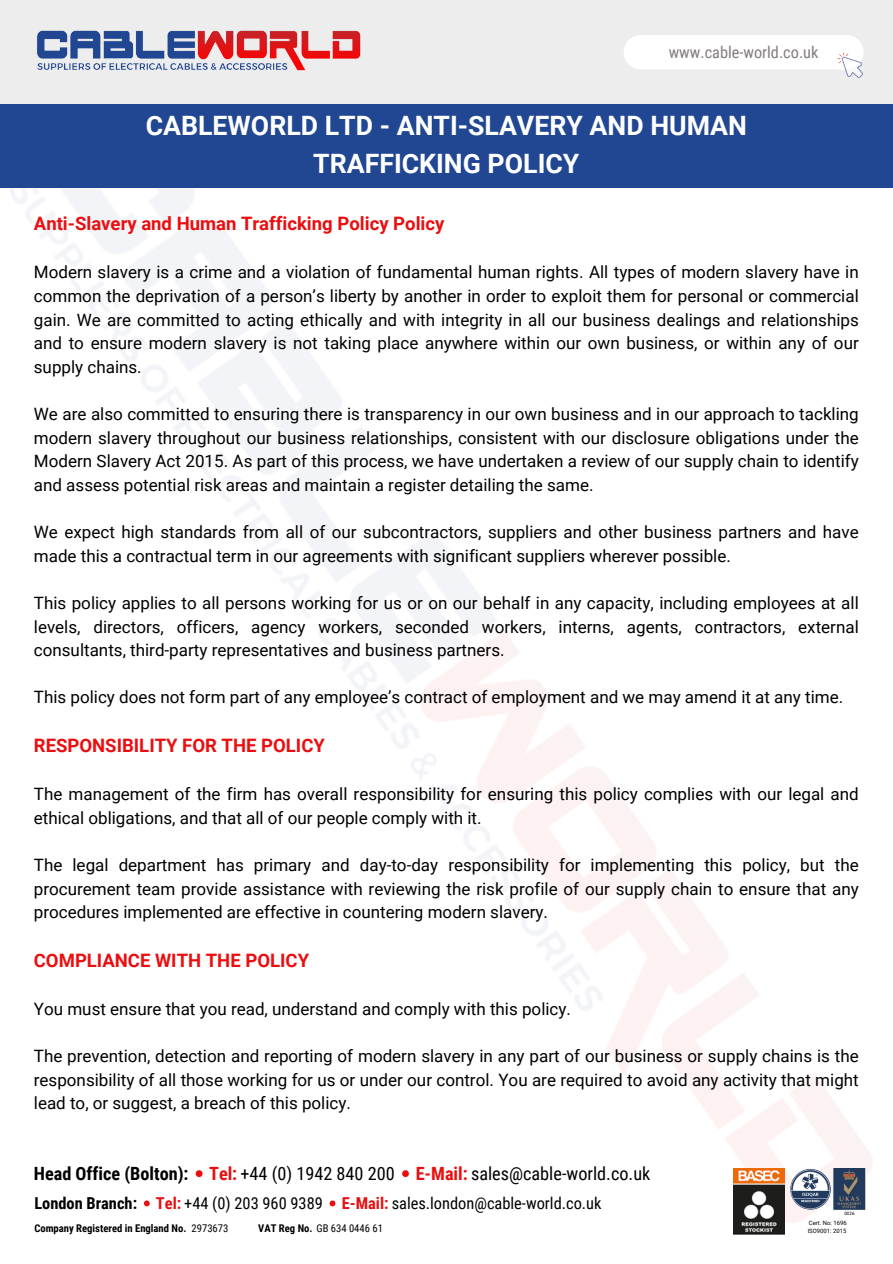
<style>
.page{position:relative;width:893px;height:1264px;background:#fff}
.page>*{position:absolute;margin:0;border:0;box-sizing:border-box;transform-origin:0 0}
.t1{font:700 26.7px/37px "Roboto";color:#fff;text-align:center}
.t2{font:700 18.45px "Roboto";color:#ea0e10}
.t3{font:700 18.45px "Roboto";color:#e90e10}
.t4{font:18.3px "Roboto Condensed";color:#000}
.t5{font:700 18.3px "Roboto Condensed";color:#000}
.t6{font:16.95px/23.5px "Roboto";color:#000;text-align:justify}
.t7{font:16.35px "Roboto Condensed";color:#000}
.t8{font:16.35px "Roboto Condensed";color:#837c7c}
.t9{font:700 16.35px "Roboto Condensed";color:#000}
.t10{font:700 10.65px "Roboto Condensed";color:#000}
.t11{font:10.65px "Roboto Condensed";color:#000}
.t12{font:6px "Roboto";color:#000}
.t13{font:4.5px "Roboto";color:#000}
.s1{font-weight:700;color:#e90e10}
.s2{font-weight:700}
</style>
<div class="page">
<div style="left:0;top:0;width:892px;height:104px;background:#ededed"></div>
<img style="left:10px;top:188px;width:862px;height:1047px">
<img style="left:37px;top:30px;width:324px;height:41px">
<div style="left:623px;top:35px;width:240px;height:34px;background:#fff;border-radius:17px"></div>
<svg style="left:837px;top:52px;width:26px;height:26px"></svg>
<img style="left:833px;top:1168px;width:32px;height:41px">
<img style="left:790px;top:1168px;width:41px;height:41px;border-radius:50%">
<img style="left:733px;top:1168px;width:51px;height:66px">
<svg style="left:195px;top:1169px;width:8px;height:9px"></svg>
<svg style="left:401px;top:1169px;width:9px;height:9px"></svg>
<svg style="left:143px;top:1200px;width:7px;height:7px"></svg>
<svg style="left:329px;top:1200px;width:7px;height:7px"></svg>
<div style="left:0;top:104px;width:892px;height:84px;background:#214792"></div>
<p class="t8" style="left:668px;top:43px;width:151px">www.cable-world.co.uk</p>
<p class="t1" style="left:146px;top:108px;width:602px">CABLEWORLD LTD - ANTI-SLAVERY AND HUMAN<br>TRAFFICKING POLICY</p>
<p class="t3" style="left:34px;top:213px;width:412px">Anti-Slavery and Human Trafficking Policy Policy</p>
<p class="t6" style="left:34px;top:261px;width:826px">Modern slavery is a crime and a violation of fundamental human rights. All types of modern slavery have in common the deprivation of a person’s liberty by another in order to exploit them for personal or commercial gain. We are committed to acting ethically and with integrity in all our business dealings and relationships and to ensure modern slavery is not taking place anywhere within our own business, or within any of our supply chains.</p>
<p class="t6" style="left:34px;top:402px;width:826px">We are also committed to ensuring there is transparency in our own business and in our approach to tackling modern slavery throughout our business relationships, consistent with our disclosure obligations under the Modern Slavery Act 2015. As part of this process, we have undertaken a review of our supply chain to identify and assess potential risk areas and maintain a register detailing the same.</p>
<p class="t6" style="left:34px;top:520px;width:826px">We expect high standards from all of our subcontractors, suppliers and other business partners and have made this a contractual term in our agreements with significant suppliers wherever possible.</p>
<p class="t6" style="left:34px;top:591px;width:826px">This policy applies to all persons working for us or on our behalf in any capacity, including employees at all levels, directors, officers, agency workers, seconded workers, interns, agents, contractors, external consultants, third-party representatives and business partners.</p>
<p class="t6" style="left:34px;top:686px;width:810px">This policy does not form part of any employee’s contract of employment and we may amend it at any time.</p>
<p class="t2" style="left:34px;top:734px;width:292px">RESPONSIBILITY FOR THE POLICY</p>
<p class="t6" style="left:34px;top:782px;width:826px">The management of the firm has overall responsibility for ensuring this policy complies with our legal and ethical obligations, and that all of our people comply with it.</p>
<p class="t6" style="left:34px;top:853px;width:826px">The legal department has primary and day-to-day responsibility for implementing this policy, but the procurement team provide assistance with reviewing the risk profile of our supply chain to ensure that any procedures implemented are effective in countering modern slavery.</p>
<p class="t2" style="left:34px;top:949px;width:277px">COMPLIANCE WITH THE POLICY</p>
<p class="t6" style="left:34px;top:997px;width:538px">You must ensure that you read, understand and comply with this policy.</p>
<p class="t6" style="left:34px;top:1044px;width:826px">The prevention, detection and reporting of modern slavery in any part of our business or supply chains is the responsibility of all those working for us or under our control. You are required to avoid any activity that might lead to, or suggest, a breach of this policy.</p>
<p class="t5" style="left:34px;top:1163px;width:156px">Head Office (Bolton):</p>
<p class="t4" style="left:209px;top:1163px;width:187px"><span class="s1">Tel:</span> +44 (0) 1942 840 200</p>
<p class="t4" style="left:415px;top:1163px;width:236px"><span class="s1">E-Mail:</span> sales@cable-world.co.uk</p>
<p class="t9" style="left:34px;top:1194px;width:104px">London Branch:</p>
<p class="t7" style="left:156px;top:1194px;width:168px"><span class="s1">Tel:</span> +44 (0) 203 960 9389</p>
<p class="t7" style="left:342px;top:1194px;width:261px"><span class="s1">E-Mail:</span> sales.london@cable-world.co.uk</p>
<p class="t13" style="left:844px;top:1210px;width:12px">0026</p>
<p class="t12" style="left:808px;top:1218px;width:39px">Cert. No: 1696</p>
<p class="t10" style="left:34px;top:1221px;width:153px">Company Registered in England No.</p>
<p class="t11" style="left:192px;top:1221px;width:38px">2973673</p>
<p class="t11" style="left:258px;top:1221px;width:126px"><span class="s2">VAT Reg No.</span> GB 634 0446 61</p>
<p class="t12" style="left:807px;top:1227px;width:40px">ISO9001: 2015</p>
</div>
